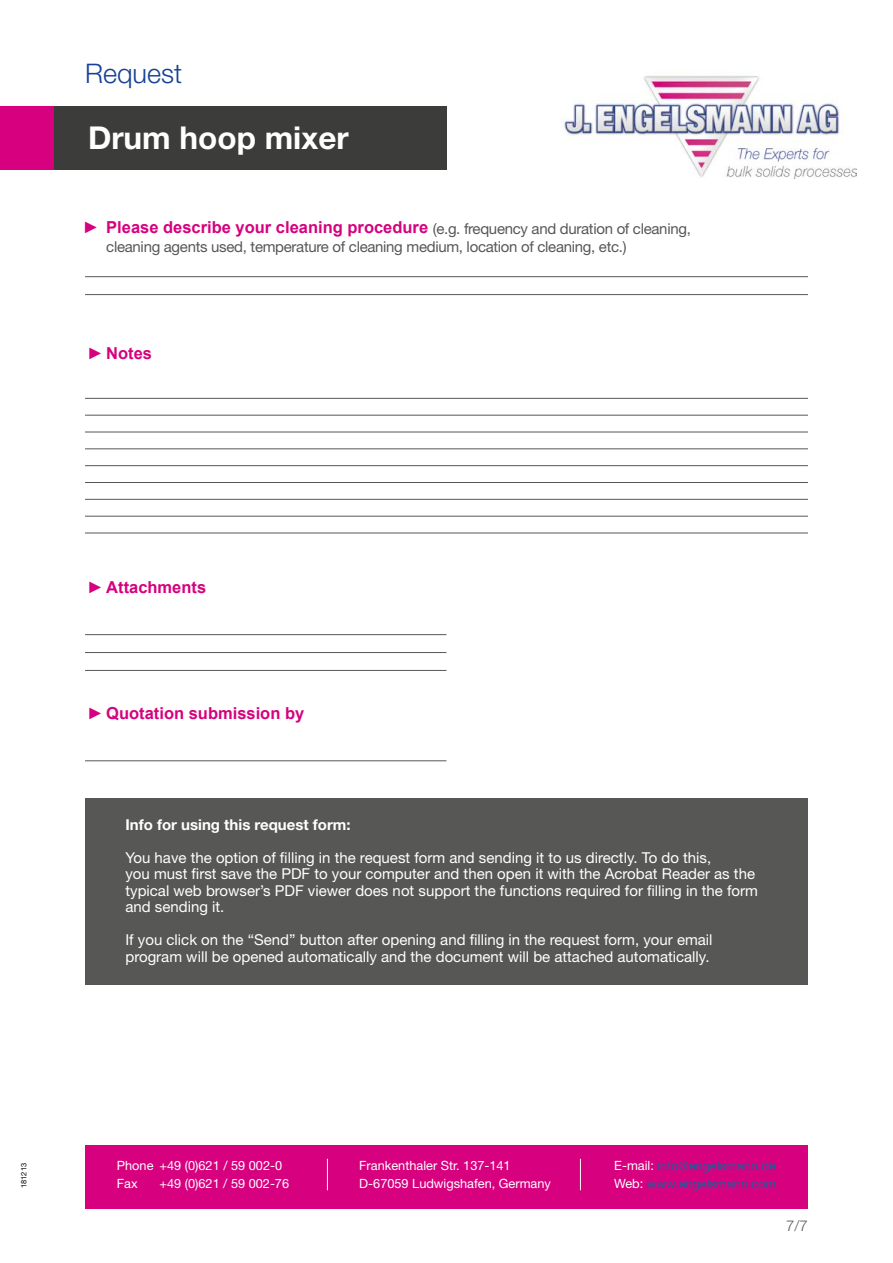
<style>
.page{position:relative;width:893px;height:1263px;background:#fff}
.page>*{position:absolute;margin:0;border:0;box-sizing:border-box;transform-origin:0 0}
.t1{font:700 31.5px "Helvetica Neue LT Std";color:#fff}
.t2{font:300 27px "Helvetica Neue LT Std";color:#164194}
.t3{font:700 16.5px "Arial";color:#d7007e}
.t4{font:15px/16.5px "Helvetica Neue LT Std";color:#fff}
.t5{font:15px "Helvetica Neue LT Std";letter-spacing:-.02em;color:#575756}
.t6{font:700 15px "Helvetica Neue LT Std";color:#fff}
.t7{font:300 15px "Helvetica Neue LT Std";color:#575756}
.t8{font:12.75px/18px "Helvetica Neue LT Std";color:#fff}
.t9{font:12.75px/18px "Helvetica Neue LT Std";color:#275b9b}
.t10{font:7.5px "Helvetica Neue LT Std";color:#000}
.s1{color:#fff}
</style>
<div class="page">
<div style="left:54px;top:106px;width:392px;height:64px;background:#3c3c3b"></div>
<div style="left:0;top:106px;width:54px;height:64px;background:#d7007e"></div>
<div style="left:85px;top:1145px;width:723px;height:64px;background:#d7007e"></div>
<hr style="left:327px;top:1159px;width:1px;height:31px;background:#fff">
<hr style="left:580px;top:1159px;width:1px;height:31px;background:#fff">
<hr style="left:657px;top:1171px;width:119px;height:1px;background:#275b9b">
<hr style="left:647px;top:1189px;width:129px;height:1px;background:#275b9b">
<img style="left:561px;top:75px;width:296px;height:104px">
<div style="left:85px;top:798px;width:723px;height:186px;background:#575756"></div>
<hr style="left:85px;top:276px;width:723px;height:1px;background:#575756">
<hr style="left:85px;top:294px;width:723px;height:1px;background:#575756">
<hr style="left:85px;top:398px;width:723px;height:1px;background:#575756">
<hr style="left:85px;top:415px;width:723px;height:1px;background:#575756">
<hr style="left:85px;top:432px;width:723px;height:1px;background:#575756">
<hr style="left:85px;top:448px;width:723px;height:1px;background:#575756">
<hr style="left:85px;top:465px;width:723px;height:1px;background:#575756">
<hr style="left:85px;top:482px;width:723px;height:1px;background:#575756">
<hr style="left:85px;top:499px;width:723px;height:1px;background:#575756">
<hr style="left:85px;top:516px;width:723px;height:1px;background:#575756">
<hr style="left:85px;top:533px;width:723px;height:1px;background:#575756">
<hr style="left:85px;top:634px;width:361px;height:1px;background:#575756">
<hr style="left:85px;top:652px;width:361px;height:1px;background:#575756">
<hr style="left:85px;top:670px;width:361px;height:1px;background:#575756">
<hr style="left:85px;top:760px;width:361px;height:1px;background:#575756">
<h2 class="t2" style="left:85px;top:57px;width:99px">Request</h2>
<h1 class="t1" style="left:88px;top:119px;width:262px">Drum hoop mixer</h1>
<p class="t3" style="left:83px;top:215px;width:609px">► Please describe your cleaning procedure <sub>(e.g.</sub> <sub>frequency</sub> <sub>and</sub> <sub>duration</sub> <sub>of</sub> <sub>cleaning,</sub></p>
<p class="t5" style="left:106px;top:238px;width:522px">cleaning agents used, temperature of cleaning medium, location of cleaning, etc.)</p>
<p class="t3" style="left:87px;top:341px;width:67px">► Notes</p>
<p class="t3" style="left:87px;top:575px;width:121px">► Attachments</p>
<p class="t3" style="left:87px;top:701px;width:219px">► Quotation submission by</p>
<p class="t6" style="left:125px;top:815px;width:227px">Info for using this request form:</p>
<p class="t4" style="left:125px;top:849px;width:634px">You have the option of filling in the request form and sending it to us directly. To do this,<br>you must first save the PDF to your computer and then open it with the Acrobat Reader as the typical web browser’s PDF viewer does not support the functions required for filling in the form and sending it.</p>
<p class="t4" style="left:125px;top:931px;width:589px">If you click on the “Send” button after opening and filling in the request form, your email program will be opened automatically and the document will be attached automatically.</p>
<p class="t10" style="left:19px;top:1188px;width:27px;rotate:-90deg">181213</p>
<p class="t8" style="left:117px;top:1156px;width:167px">Phone +49 (0)621 / 59 002-0<br>Fax</p>
<p class="t8" style="left:159px;top:1174px;width:131px">+49 (0)621 / 59 002-76</p>
<p class="t8" style="left:359px;top:1156px;width:193px">Frankenthaler Str. 137-141<br>D-67059 Ludwigshafen, Germany</p>
<p class="t9" style="left:614px;top:1156px;width:164px"><span class="s1">E-mail:</span> info@engelsmann.de<br><span class="s1">Web:</span> www.engelsmann.com</p>
<p class="t7" style="left:786px;top:1217px;width:23px">7/7</p>
</div>
